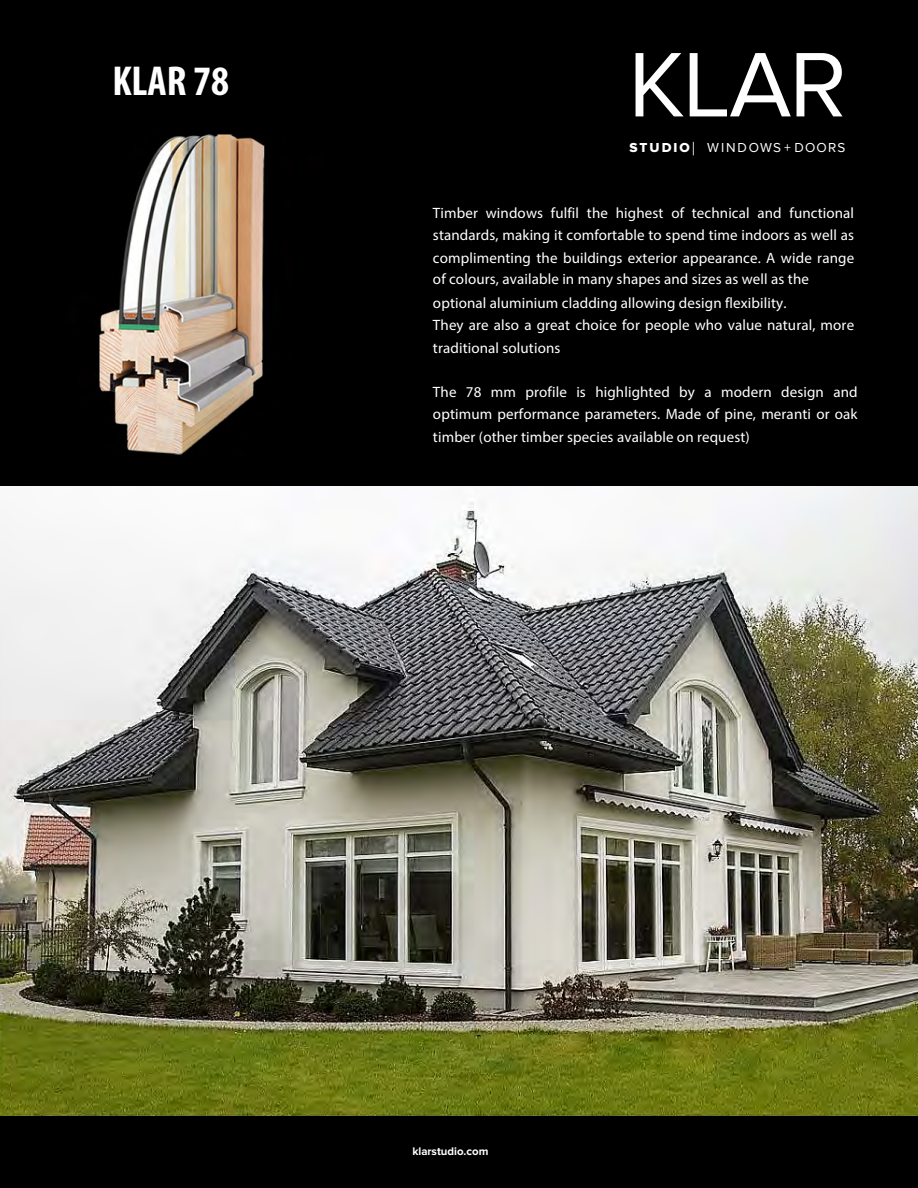
<style>
.page{position:relative;width:918px;height:1188px;background:#000}
.page>*{position:absolute;margin:0;border:0;box-sizing:border-box;transform-origin:0 0}
.t1{font:94.95px "Proxima Nova";color:#fff}
.t2{font:700 condensed 42px "Myriad Pro";color:#fff}
.t3{font:15px/22.5px "Myriad Pro";letter-spacing:.01em;color:#fff}
.t4{font:13.5px "Proxima Nova";letter-spacing:.09em;color:#fff}
.t5{font:700 11.4px "Proxima Nova";color:#fff}
.s1{font-family:"Proxima Nova Extrabld"}
.s2{font-family:"Minion Pro"}
</style>
<div class="page">
<img style="left:97px;top:134px;width:168px;height:321px">
<img style="left:0;top:487px;width:918px;height:629px">
<h2 class="t2" style="left:112px;top:55px;width:118px">KLAR 78</h2>
<h1 class="t1" style="left:628px;top:30px;width:220px">KLAR</h1>
<p class="t4" style="left:630px;top:140px;width:217px"><span class="s1">STUDIO</span><span class="s2">|</span> WINDOWS + DOORS</p>
<p class="t3" style="left:433px;top:201px;width:423px">Timber windows fulfil the highest of technical and functional standards, making it comfortable to spend time indoors as well as complimenting the buildings exterior appearance. A wide range of colours, available in many shapes and sizes as well as the optional aluminium cladding allowing design flexibility.<br>They are also a great choice for people who value natural, more traditional solutions</p>
<p class="t3" style="left:433px;top:380px;width:426px;text-align:justify">The 78 mm profile is highlighted by a modern design and optimum performance parameters. Made of pine, meranti or oak timber (other timber species available on request)</p>
<p class="t5" style="left:412px;top:1145px;width:78px">klarstudio.com</p>
</div>
